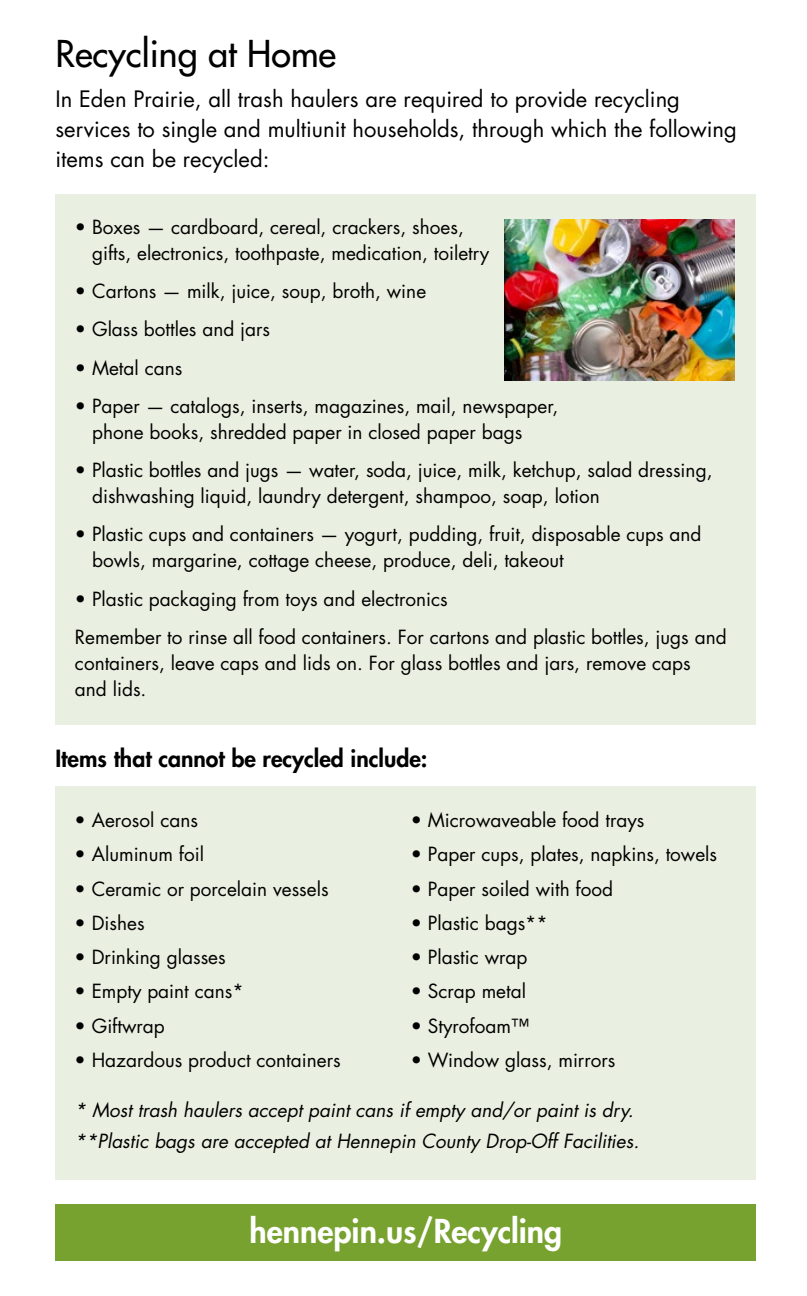
<style>
.page{position:relative;width:807px;height:1296px;background:#fff}
.page>*{position:absolute;margin:0;border:0;box-sizing:border-box;transform-origin:0 0}
.t1{font:36px "Futura";color:#000}
.t2{font:800 32px "Futura";color:#fff}
.t3{font:800 23px "Futura";color:#000}
.t4{font:22px/30px "Futura";color:#000}
.t5{font:19px/26px "Futura";color:#000}
.t6{font:italic 19px/31px "Futura";color:#000}
</style>
<div class="page">
<div style="left:55px;top:194px;width:701px;height:530px;background:#eaf0e1"></div>
<div style="left:55px;top:786px;width:701px;height:393px;background:#eaf0e1"></div>
<div style="left:55px;top:1204px;width:701px;height:56px;background:#78a22f"></div>
<img style="left:505px;top:219px;width:229px;height:161px">
<h1 class="t1" style="left:55px;top:31px;width:282px">Recycling at Home</h1>
<p class="t4" style="left:55px;top:85px;width:683px">In Eden Prairie, all trash haulers are required to provide recycling services to single and multiunit households, through which the following items can be recycled:</p>
<p class="t5" style="left:92px;top:214px;width:399px;text-indent:-17px">• Boxes — cardboard, cereal, crackers, shoes, gifts, electronics, toothpaste, medication, toiletry</p>
<p class="t5" style="left:75px;top:278px;width:353px">• Cartons — milk, juice, soup, broth, wine</p>
<p class="t5" style="left:75px;top:316px;width:197px">• Glass bottles and jars</p>
<p class="t5" style="left:75px;top:355px;width:109px">• Metal cans</p>
<p class="t5" style="left:92px;top:393px;width:468px;text-indent:-17px">• Paper — catalogs, inserts, magazines, mail, newspaper, phone books, shredded paper in closed paper bags</p>
<p class="t5" style="left:92px;top:457px;width:622px;text-indent:-17px">• Plastic bottles and jugs — water, soda, juice, milk, ketchup, salad dressing, dishwashing liquid, laundry detergent, shampoo, soap, lotion</p>
<p class="t5" style="left:92px;top:521px;width:611px;text-indent:-17px">• Plastic cups and containers — yogurt, pudding, fruit, disposable cups and bowls, margarine, cottage cheese, produce, deli, takeout</p>
<p class="t5" style="left:75px;top:579px;width:653px;line-height:38.2px">• Plastic packaging from toys and electronics<br>Remember to rinse all food containers. For cartons and plastic bottles, jugs and</p>
<p class="t5" style="left:75px;top:650px;width:617px">containers, leave caps and lids on. For glass bottles and jars, remove caps and lids.</p>
<p class="t3" style="left:55px;top:743px;width:373px">Items that cannot be recycled include:</p>
<p class="t5" style="left:75px;top:807px;width:125px">• Aerosol cans</p>
<p class="t5" style="left:75px;top:841px;width:131px">• Aluminum foil</p>
<p class="t5" style="left:75px;top:875px;width:255px">• Ceramic or porcelain vessels</p>
<p class="t5" style="left:75px;top:909px;width:72px">• Dishes</p>
<p class="t5" style="left:75px;top:944px;width:153px">• Drinking glasses</p>
<p class="t5" style="left:75px;top:978px;width:170px">• Empty paint cans*</p>
<p class="t5" style="left:75px;top:1012px;width:92px">• Giftwrap</p>
<p class="t5" style="left:75px;top:1046px;width:267px">• Hazardous product containers</p>
<p class="t5" style="left:411px;top:807px;width:235px">• Microwaveable food trays</p>
<p class="t5" style="left:411px;top:841px;width:308px">• Paper cups, plates, napkins, towels</p>
<p class="t5" style="left:411px;top:875px;width:204px">• Paper soiled with food</p>
<p class="t5" style="left:411px;top:909px;width:138px">• Plastic bags**</p>
<p class="t5" style="left:411px;top:944px;width:118px">• Plastic wrap</p>
<p class="t5" style="left:411px;top:978px;width:117px">• Scrap metal</p>
<p class="t5" style="left:411px;top:1012px;width:120px">• Styrofoam™</p>
<p class="t5" style="left:411px;top:1046px;width:206px">• Window glass, mirrors</p>
<p class="t6" style="left:75px;top:1094px;width:566px">* Most trash haulers accept paint cans if empty and/or paint is dry. **Plastic bags are accepted at Hennepin County Drop-Off Facilities.</p>
<h2 class="t2" style="left:249px;top:1210px;width:314px">hennepin.us/Recycling</h2>
</div>
